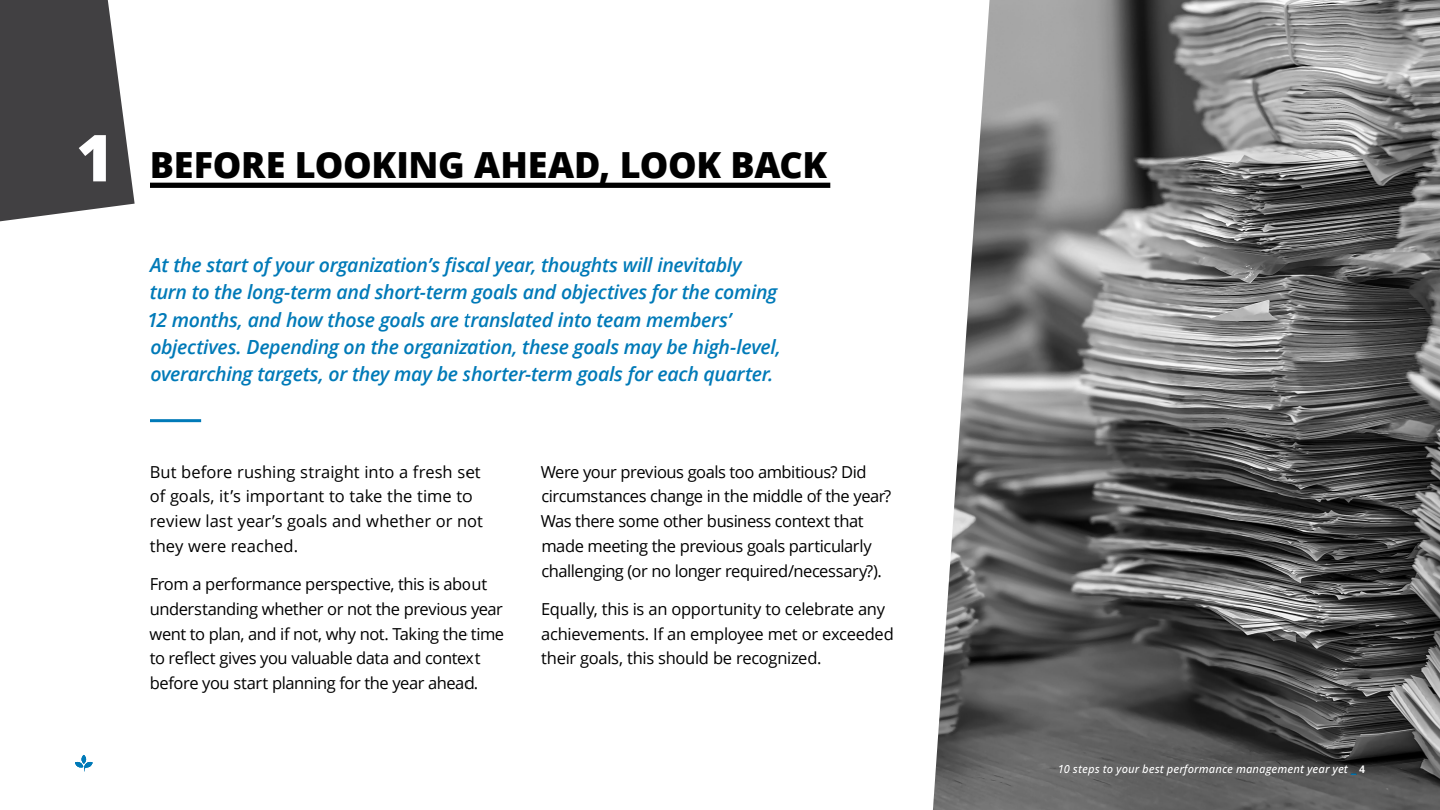
<style>
.page{position:relative;width:1440px;height:810px;background:#fff}
.page>*{position:absolute;margin:0;border:0;box-sizing:border-box;transform-origin:0 0}
.t1{font:800 36px "Open Sans";letter-spacing:-.01em;color:#000}
.t2{font:italic 600 19.5px/27.3px "Open Sans";letter-spacing:-.015em;color:#007ab8}
.t3{font:16.5px/24.8px "Open Sans";letter-spacing:-.02em;color:#000}
.t4{font:16.5px/24.8px "Open Sans";letter-spacing:.005em;color:#000}
.t5{font:italic 600 11.25px "Open Sans";color:#fff}
.s1{font-size:64.8px;color:#fff}
.s2{font-weight:800;font-style:normal;font-size:10.5px;color:#007ab8}
.s3{font-weight:700;font-style:normal;font-size:10.5px}
</style>
<div class="page">
<hr style="left:150px;top:419px;width:51px;height:3px;background:#007ab8">
<div style="left:150px;top:183px;width:680px;height:5px;background:#000"></div>
<svg style="left:75px;top:755px;width:18px;height:16px"></svg>
<svg style="left:0;top:0;width:135px;height:221px;background:#5a595b"></svg>
<img style="left:933px;top:0;width:507px;height:810px">
<h1 class="t1" style="left:76px;top:137px;width:753px"><span class="s1">1</span> BEFORE LOOKING AHEAD, LOOK BACK</h1>
<p class="t2" style="left:147px;top:251px;width:635px">At the start of your organization’s fiscal year, thoughts will inevitably<br>turn to the long-term and short-term goals and objectives for the coming 12 months, and how those goals are translated into team members’ objectives. Depending on the organization, these goals may be high-level, overarching targets, or they may be shorter-term goals for each quarter.</p>
<p class="t4" style="left:150px;top:459px;width:335px">But before rushing straight into a fresh set of goals, it’s important to take the time to review last year’s goals and whether or not they were reached.</p>
<p class="t3" style="left:150px;top:571px;width:356px">From a performance perspective, this is about understanding whether or not the previous year went to plan, and if not, why not. Taking the time to reflect gives you valuable data and context before you start planning for the year ahead.</p>
<p class="t3" style="left:541px;top:459px;width:352px">Were your previous goals too ambitious? Did circumstances change in the middle of the year?<br>Was there some other business context that made meeting the previous goals particularly challenging (or no longer required/necessary?).</p>
<p class="t3" style="left:541px;top:596px;width:354px">Equally, this is an opportunity to celebrate any achievements. If an employee met or exceeded their goals, this should be recognized.</p>
<p class="t5" style="left:1058px;top:761px;width:309px">10 steps to your best performance management year yet <span class="s2">_</span> <span class="s3">4</span></p>
</div>
